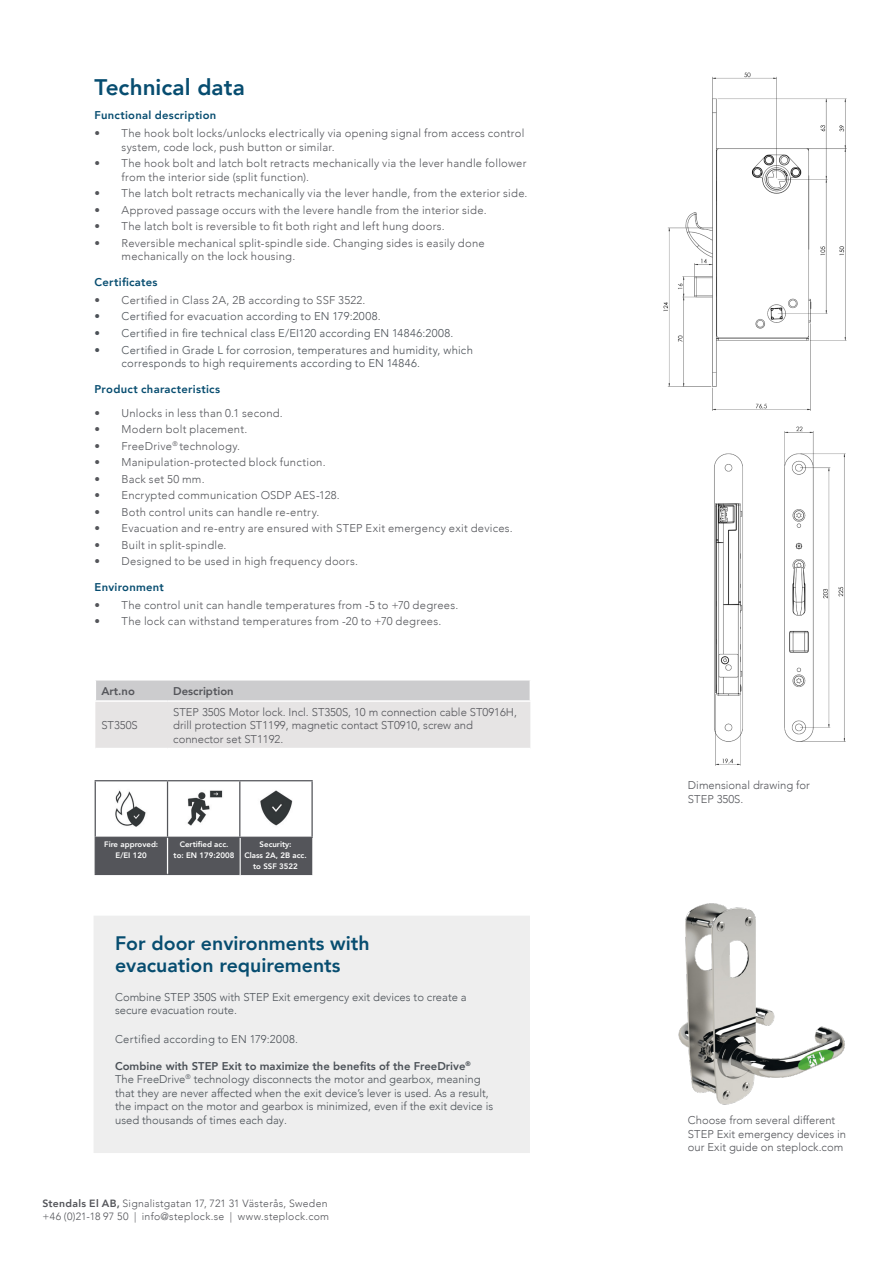
<style>
.page{position:relative;width:893px;height:1263px;background:#fff}
.page>*{position:absolute;margin:0;border:0;box-sizing:border-box;transform-origin:0 0}
.t1{font:800 22.5px "Avenir LT Com";letter-spacing:.005em;color:#074d70}
.Mellanrubrik{font:800 19.5px/22.5px "Avenir LT Com";color:#074d70}
.Tabell_bröd{font:300 11.25px/13.5px "Avenir LT Com";letter-spacing:.02em;color:#54555a}
.Tabell_bröd-2{font:300 11.25px/13.5px "Avenir LT Com";color:#4b5157}
.Tabell_bröd-3{font:300 11.25px/13.5px "Avenir LT Com";letter-spacing:.02em;color:#4b5157}
.Tabell_bröd-4{font:300 11.25px/13.5px "Avenir LT Com";color:#54555a}
.Mellanrubrik-2{font:300 11.25px/13.5px "Avenir LT Com";color:#54555a}
.Fakta_bröd{font:800 11.25px "Avenir LT Com";letter-spacing:.025em;color:#074d70}
.Tabell_bröd-5{font:800 11.25px "Avenir LT Com";color:#4b5157}
.Tabell_bröd-6{font:800 11.25px "Avenir LT Com";color:#54555a}
.Adresslimpa{font:300 10.5px "Avenir LT Com";letter-spacing:.025em;color:#54555a}
.Bröd_ui{font:800 7.95px/11.1px "Avenir LT Com";color:#fff;text-align:center}
.s1{font-weight:800}
</style>
<div class="page">
<img style="left:678px;top:903px;width:167px;height:202px">
<svg style="left:95px;top:680px;width:435px;height:68px;background:#dfddde"></svg>
<div style="left:94px;top:916px;width:436px;height:237px;background:#eee"></div>
<div style="left:96px;top:838px;width:215px;height:36px;background:#54555a"></div>
<hr style="left:95px;top:780px;width:73px;height:1px;background:#54555a">
<hr style="left:95px;top:781px;width:1px;height:56px;background:#54555a">
<hr style="left:168px;top:780px;width:72px;height:1px;background:#54555a">
<hr style="left:167px;top:781px;width:1px;height:56px;background:#54555a">
<hr style="left:240px;top:780px;width:73px;height:1px;background:#54555a">
<hr style="left:239px;top:781px;width:1px;height:56px;background:#54555a">
<hr style="left:311px;top:781px;width:2px;height:56px;background:#54555a">
<hr style="left:95px;top:837px;width:73px;height:1px;background:#54555a">
<hr style="left:95px;top:838px;width:1px;height:36px;background:#54555a">
<hr style="left:168px;top:837px;width:72px;height:1px;background:#54555a">
<hr style="left:240px;top:837px;width:73px;height:1px;background:#54555a">
<hr style="left:95px;top:874px;width:73px;height:1px;background:#54555a">
<hr style="left:168px;top:874px;width:72px;height:1px;background:#54555a">
<hr style="left:240px;top:874px;width:73px;height:1px;background:#54555a">
<hr style="left:167px;top:838px;width:1px;height:36px;background:#fff">
<hr style="left:239px;top:838px;width:1px;height:36px;background:#54555a">
<hr style="left:311px;top:838px;width:2px;height:36px;background:#54555a">
<img style="left:187px;top:790px;width:36px;height:35px">
<img style="left:115px;top:790px;width:31px;height:37px">
<img style="left:260px;top:790px;width:33px;height:36px">
<hr style="left:312px;top:838px;width:1px;height:37px;background:#fff">
<hr style="left:240px;top:838px;width:1px;height:37px;background:#fff">
<img style="left:663px;top:72px;width:184px;height:339px">
<img style="left:784px;top:426px;width:62px;height:316px">
<img style="left:714px;top:453px;width:29px;height:313px">
<p class="t1" style="left:95px;top:74px;width:152px">Technical data</p>
<p class="Fakta_bröd" style="left:95px;top:109px;width:123px">Functional description</p>
<p class="Tabell_bröd" style="left:122px;top:127px;width:404px;text-indent:-27px">• The hook bolt locks/unlocks electrically via opening signal from access control system, code lock, push button or similar.</p>
<p class="Tabell_bröd" style="left:122px;top:157px;width:406px;text-indent:-27px">• The hook bolt and latch bolt retracts mechanically via the lever handle follower from the interior side (split function).</p>
<p class="Tabell_bröd" style="left:95px;top:187px;width:434px">• The latch bolt retracts mechanically via the lever handle, from the exterior side.</p>
<p class="Tabell_bröd" style="left:95px;top:203px;width:393px">• Approved passage occurs with the levere handle from the interior side.</p>
<p class="Tabell_bröd" style="left:95px;top:220px;width:352px">• The latch bolt is reversible to fit both right and left hung doors.</p>
<p class="Tabell_bröd" style="left:122px;top:236px;width:365px;text-indent:-27px">• Reversible mechanical split-spindle side. Changing sides is easily done mechanically on the lock housing.</p>
<p class="Fakta_bröd" style="left:95px;top:275px;width:64px">Certificates</p>
<p class="Tabell_bröd" style="left:95px;top:293px;width:272px">• Certified in Class 2A, 2B according to SSF 3522.</p>
<p class="Tabell_bröd-3" style="left:95px;top:310px;width:288px">• Certified for evacuation according to EN 179:2008.</p>
<p class="Tabell_bröd-3" style="left:95px;top:326px;width:360px">• Certified in fire technical class E/EI120 according EN 14846:2008.</p>
<p class="Tabell_bröd-3" style="left:122px;top:343px;width:353px;text-indent:-27px">• Certified in Grade L for corrosion, temperatures and humidity, which corresponds to high requirements according to EN 14846.</p>
<p class="Fakta_bröd" style="left:95px;top:382px;width:127px">Product characteristics</p>
<p class="Tabell_bröd" style="left:95px;top:406px;width:190px">• Unlocks in less than 0.1 second.</p>
<p class="Tabell_bröd" style="left:95px;top:422px;width:154px">• Modern bolt placement.</p>
<p class="Tabell_bröd" style="left:95px;top:439px;width:147px">• FreeDrive<sup>®</sup> technology.</p>
<p class="Tabell_bröd" style="left:95px;top:455px;width:232px">• Manipulation-protected block function.</p>
<p class="Tabell_bröd" style="left:95px;top:472px;width:111px">• Back set 50 mm.</p>
<p class="Tabell_bröd" style="left:95px;top:488px;width:247px">• Encrypted communication OSDP AES-128.</p>
<p class="Tabell_bröd" style="left:95px;top:505px;width:226px">• Both control units can handle re-entry.</p>
<p class="Tabell_bröd" style="left:95px;top:521px;width:420px">• Evacuation and re-entry are ensured with STEP Exit emergency exit devices.</p>
<p class="Tabell_bröd" style="left:95px;top:538px;width:133px">• Built in split-spindle.</p>
<p class="Tabell_bröd" style="left:95px;top:554px;width:265px">• Designed to be used in high frequency doors.</p>
<p class="Fakta_bröd" style="left:95px;top:580px;width:71px">Environment</p>
<p class="Tabell_bröd" style="left:95px;top:598px;width:365px">• The control unit can handle temperatures from -5 to +70 degrees.</p>
<p class="Tabell_bröd" style="left:95px;top:614px;width:348px">• The lock can withstand temperatures from -20 to +70 degrees.</p>
<p class="Tabell_bröd-6" style="left:101px;top:684px;width:35px">Art.no</p>
<p class="Tabell_bröd-6" style="left:173px;top:684px;width:62px">Description</p>
<p class="Tabell_bröd" style="left:101px;top:718px;width:38px">ST350S</p>
<p class="Tabell_bröd-4" style="left:173px;top:705px;width:345px">STEP 350S Motor lock. Incl. ST350S, 10 m connection cable ST0916H, drill protection ST1199, magnetic contact ST0910, screw and connector set ST1192.</p>
<p class="Bröd_ui" style="left:104px;top:839px;width:56px">Fire approved:</p>
<p class="Bröd_ui" style="left:116px;top:850px;width:33px">E/EI 120</p>
<p class="Bröd_ui" style="left:180px;top:839px;width:50px">Certified acc.</p>
<p class="Bröd_ui" style="left:174px;top:850px;width:62px">to: EN 179:2008</p>
<p class="Bröd_ui" style="left:244px;top:839px;width:64px">Security:<br>Class 2A, 2B acc. to SSF 3522</p>
<p class="Mellanrubrik" style="left:115px;top:931px;width:256px">For door environments with evacuation requirements</p>
<p class="Tabell_bröd-2" style="left:115px;top:990px;width:353px">Combine STEP 350S with STEP Exit emergency exit devices to create a secure evacuation route.</p>
<p class="Tabell_bröd-3" style="left:115px;top:1032px;width:184px">Certified according to EN 179:2008.</p>
<p class="Tabell_bröd-5" style="left:115px;top:1059px;width:357px">Combine with STEP Exit to maximize the benefits of the FreeDrive<sup>®</sup></p>
<p class="Tabell_bröd-2" style="left:115px;top:1072px;width:380px">The FreeDrive<sup>®</sup> technology disconnects the motor and gearbox, meaning that they are never affected when the exit device’s lever is used. As a result, the impact on the motor and gearbox is minimized, even if the exit device is used thousands of times each day.</p>
<p class="Adresslimpa" style="left:43px;top:1197px;width:287px"><span class="s1">Stendals El AB,</span> Signalistgatan 17, 721 31 Västerås, Sweden</p>
<p class="Adresslimpa" style="left:43px;top:1210px;width:288px">+46 (0)21-18 97 50 | info@steplock.se | www.steplock.com</p>
<p class="Mellanrubrik-2" style="left:688px;top:778px;width:123px">Dimensional drawing for</p>
<p class="Mellanrubrik-2" style="left:688px;top:792px;width:57px">STEP 350S.</p>
<p class="Mellanrubrik-2" style="left:688px;top:1114px;width:160px">Choose from several different<br>STEP Exit emergency devices in our Exit guide on steplock.com</p>
</div>
